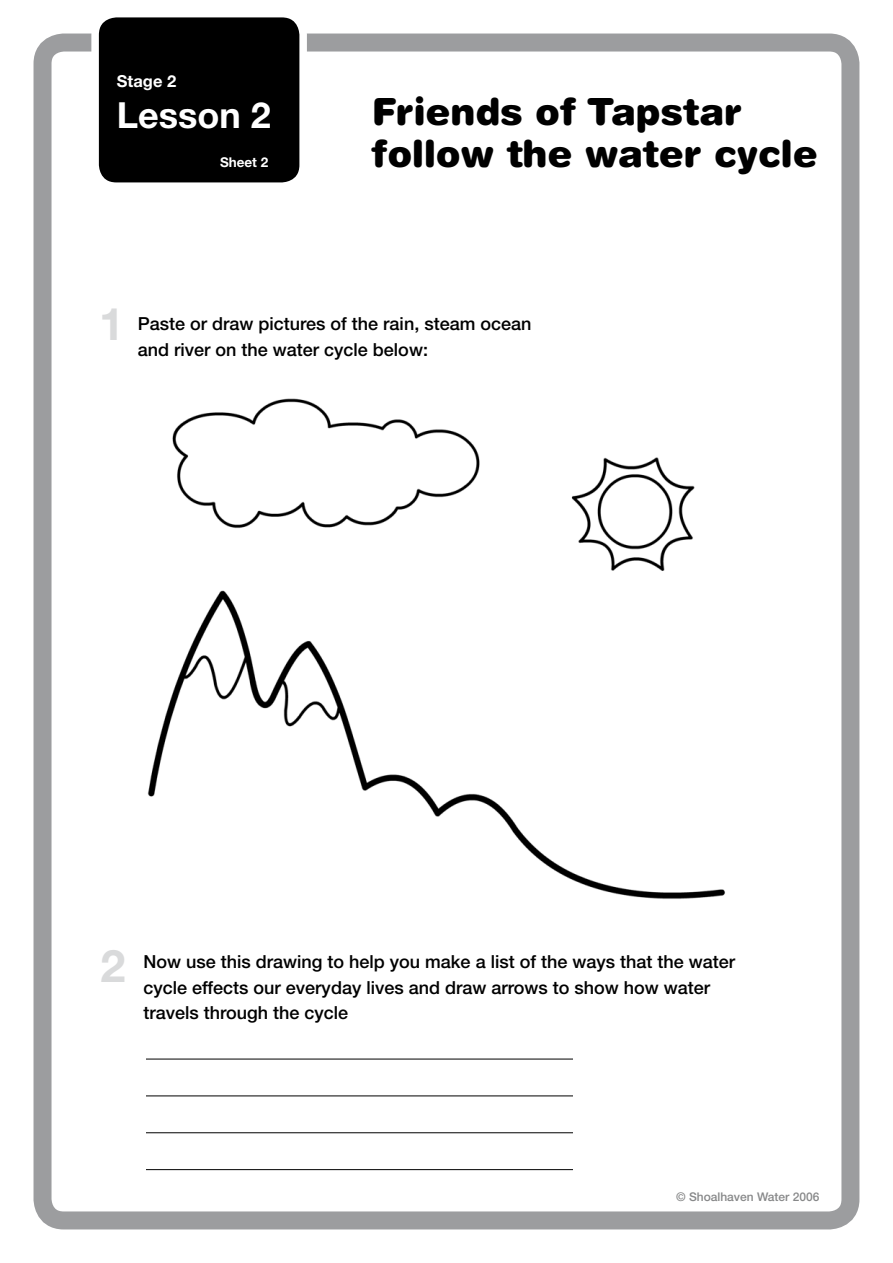
<style>
.page{position:relative;width:893px;height:1263px;background:#fff}
.page>*{position:absolute;margin:0;border:0;box-sizing:border-box;transform-origin:0 0}
.t1{font:700 45px "Helvetica Neue";color:#d9dadb}
.t2{font:900 37.5px/42px "Helvetica Rounded";color:#000}
.t3{font:700 36px "Helvetica Neue";color:#fff}
.t4{font:500 18px/25.5px "Helvetica Neue";color:#000}
.t5{font:700 16.5px "Helvetica Neue";color:#fff}
.t6{font:700 13.5px "Helvetica Neue";color:#fff}
.t7{font:500 12px "Helvetica Neue";color:#878889}
</style>
<div class="page">
<div style="left:34px;top:34px;width:825px;height:1195px;border:18px solid #9c9d9f;border-radius:21px"></div>
<div style="left:95px;top:14px;width:208px;height:172px;background:#000;border-radius:21px"></div>
<div style="left:91px;top:10px;width:216px;height:180px;border:8px solid #fff;border-radius:21px"></div>
<img style="left:147px;top:398px;width:578px;height:501px">
<hr style="left:146px;top:1059px;width:427px;height:1px;background:#000">
<hr style="left:146px;top:1096px;width:427px;height:1px;background:#000">
<hr style="left:146px;top:1132px;width:427px;height:1px;background:#000">
<hr style="left:146px;top:1169px;width:427px;height:1px;background:#000">
<p class="t5" style="left:117px;top:71px;width:61px">Stage 2</p>
<h3 class="t3" style="left:117px;top:93px;width:156px">Lesson 2</h3>
<p class="t6" style="left:220px;top:154px;width:50px">Sheet 2</p>
<h2 class="t2" style="left:371px;top:90px;width:448px">Friends of Tapstar follow the water cycle</h2>
<h1 class="t1" style="left:99px;top:296px;width:27px">1</h1>
<p class="t4" style="left:138px;top:311px;width:395px">Paste or draw pictures of the rain, steam ocean and river on the water cycle below:</p>
<h1 class="t1" style="left:100px;top:938px;width:27px">2</h1>
<p class="t4" style="left:144px;top:949px;width:593px">Now use this drawing to help you make a list of the ways that the water cycle effects our everyday lives and draw arrows to show how water travels through the cycle</p>
<p class="t7" style="left:676px;top:1190px;width:145px">© Shoalhaven Water 2006</p>
</div>
